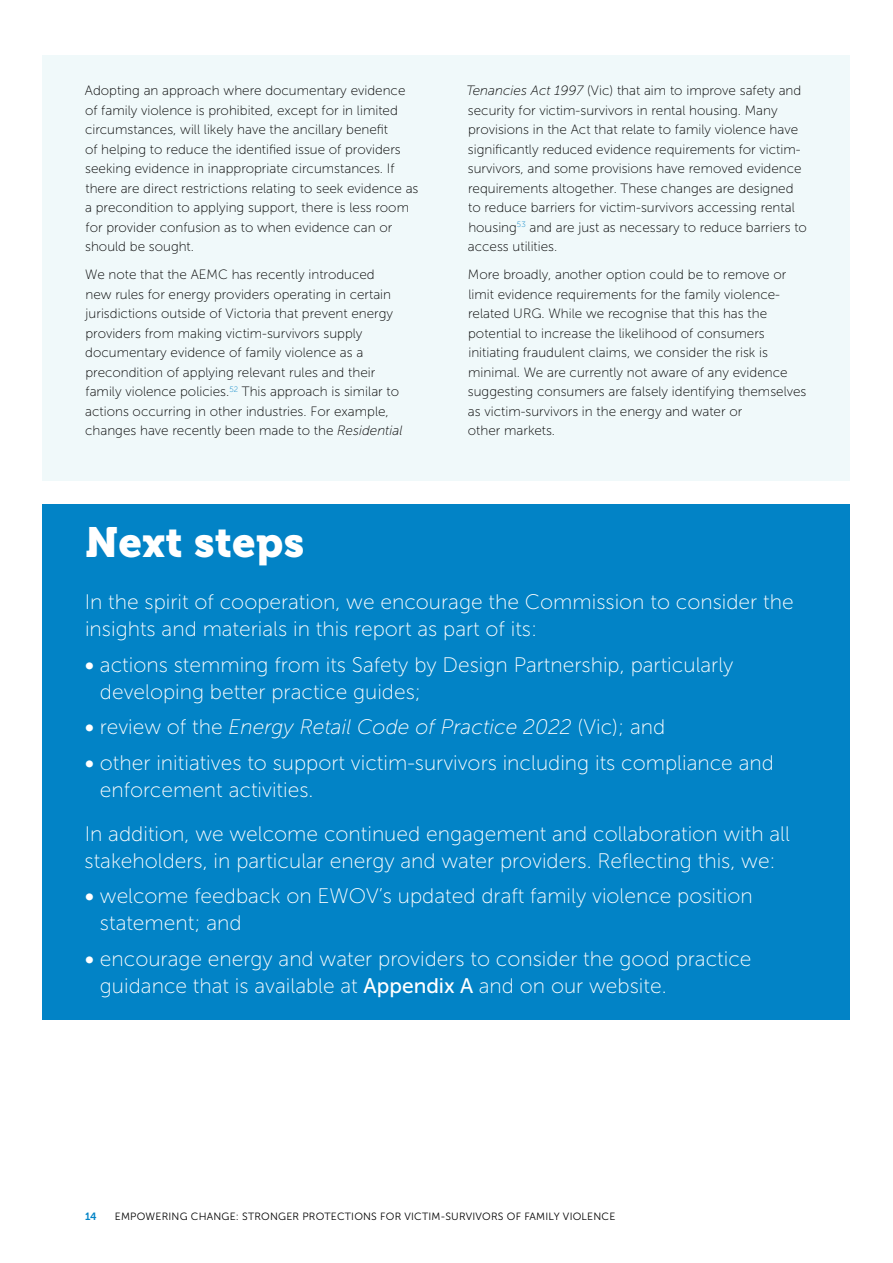
<style>
.page{position:relative;width:893px;height:1263px;background:#fff}
.page>*{position:absolute;margin:0;border:0;box-sizing:border-box;transform-origin:0 0}
.t1{font:42px "Museo 900";letter-spacing:.01em;color:#fff}
.t2{font:21px/27px "Museo Sans 100";color:#fff}
.t3{font:italic 21px "Museo Sans 100";color:#fff}
.t4{font:13.5px/19.5px "Museo Sans 100";color:#000}
.t5{font:10.5px "Museo Sans 300";letter-spacing:.02em;color:#000}
.t6{font:10.5px "Museo Sans 700";color:#0283c6}
.s1{font-style:italic}
.s2{font-family:"Museo Sans 700"}
.s3{font-family:"Museo Sans 700";font-style:normal}
.s4{font-style:normal}
.s5{font-family:"Museo Sans 500"}
</style>
<div class="page">
<div style="left:43px;top:55px;width:807px;height:425px;background:#f0f9fa"></div>
<div style="left:43px;top:504px;width:807px;height:84px;background:#0283c6"></div>
<div style="left:43px;top:572px;width:807px;height:91px;background:#0283c6"></div>
<div style="left:43px;top:635px;width:807px;height:90px;background:#0283c6"></div>
<div style="left:43px;top:697px;width:807px;height:64px;background:#0283c6"></div>
<div style="left:43px;top:733px;width:807px;height:90px;background:#0283c6"></div>
<div style="left:43px;top:804px;width:807px;height:90px;background:#0283c6"></div>
<div style="left:43px;top:866px;width:807px;height:91px;background:#0283c6"></div>
<div style="left:43px;top:929px;width:807px;height:90px;background:#0283c6"></div>
<p class="t4" style="left:85px;top:81px;width:335px">Adopting an approach where documentary evidence of family violence is prohibited, except for in limited circumstances, will likely have the ancillary benefit<br>of helping to reduce the identified issue of providers seeking evidence in inappropriate circumstances. If there are direct restrictions relating to seek evidence as a precondition to applying support, there is less room for provider confusion as to when evidence can or should be sought.</p>
<p class="t4" style="left:85px;top:265px;width:319px">We note that the AEMC has recently introduced new rules for energy providers operating in certain jurisdictions outside of Victoria that prevent energy providers from making victim-survivors supply documentary evidence of family violence as a precondition of applying relevant rules and their family violence policies.<sup>52</sup> This approach is similar to actions occurring in other industries. For example, changes have recently been made to the <span class="s1">Residential</span></p>
<p class="t4" style="left:466px;top:81px;width:342px"><span class="s1">Tenancies Act 1997</span> (Vic) that aim to improve safety and security for victim-survivors in rental housing. Many provisions in the Act that relate to family violence have significantly reduced evidence requirements for victim&shy;survivors, and some provisions have removed evidence requirements altogether. These changes are designed to reduce barriers for victim-survivors accessing rental housing<sup>53</sup> and are just as necessary to reduce barriers to access utilities.</p>
<p class="t4" style="left:468px;top:265px;width:340px">More broadly, another option could be to remove or limit evidence requirements for the family violence&shy;related URG. While we recognise that this has the potential to increase the likelihood of consumers initiating fraudulent claims, we consider the risk is minimal. We are currently not aware of any evidence suggesting consumers are falsely identifying themselves as victim-survivors in the energy and water or<br>other markets.</p>
<h1 class="t1" style="left:86px;top:518px;width:220px">Next steps</h1>
<h2 class="t2" style="left:85px;top:589px;width:710px">In the spirit of cooperation, we encourage the Commission to consider the insights and materials in this report as part of its:</h2>
<h2 class="t2" style="left:100px;top:651px;width:635px;text-indent:-15px"><span class="s2">•</span> actions stemming from its Safety by Design Partnership, particularly developing better practice guides;</h2>
<h2 class="t3" style="left:85px;top:716px;width:582px"><span class="s3">•</span> <span class="s4">review of the</span> Energy Retail Code of Practice 2022 <span class="s4">(Vic); and</span></h2>
<h2 class="t2" style="left:100px;top:749px;width:675px;text-indent:-15px"><span class="s2">•</span> other initiatives to support victim-survivors including its compliance and enforcement activities.</h2>
<h2 class="t2" style="left:85px;top:820px;width:707px">In addition, we welcome continued engagement and collaboration with all stakeholders, in particular energy and water providers. Reflecting this, we:</h2>
<h2 class="t2" style="left:100px;top:883px;width:654px;text-indent:-15px"><span class="s2">•</span> welcome feedback on EWOV’s updated draft family violence position statement; and</h2>
<h2 class="t2" style="left:100px;top:945px;width:653px;text-indent:-15px"><span class="s2">•</span> encourage energy and water providers to consider the good practice guidance that is available at <span class="s5">Appendix A</span> and on our website.</h2>
<p class="t6" style="left:85px;top:1210px;width:13px">14</p>
<p class="t5" style="left:115px;top:1210px;width:502px">EMPOWERING CHANGE: STRONGER PROTECTIONS FOR VICTIM-SURVIVORS OF FAMILY VIOLENCE</p>
</div>
